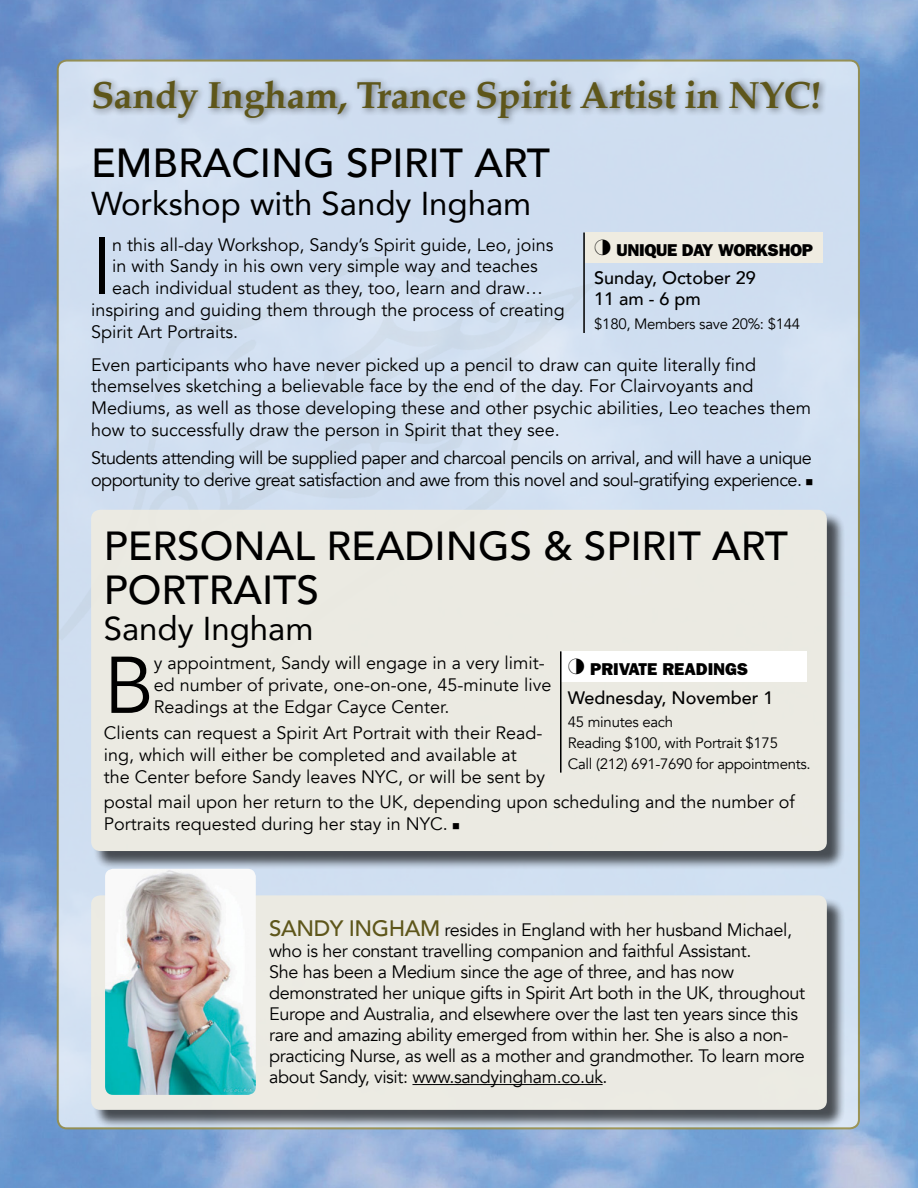
<style>
.page{position:relative;width:918px;height:1188px;background:#fff}
.page>*{position:absolute;margin:0;border:0;box-sizing:border-box;transform-origin:0 0}
.t1{font:79.5px "Avenir";color:#000}
.Headline2{font:500 40.5px/43.5px "Avenir";color:#000}
.t2{font:700 37.5px "Palatino";color:#5e561a}
.Headline2-2{font:33px "Avenir";color:#000}
.t3{font:18px/21.8px "Avenir";color:#000}
.t4{font:18px/21px "Avenir";letter-spacing:-.02em;color:#000}
.t5{font:18px/21.8px "Avenir";letter-spacing:-.03em;color:#000}
.Date{font:500 18px/20.2px "Avenir";color:#000}
.Date-2{font:800 17.25px "Franklin Gothic";letter-spacing:-.02em;color:#000}
.Date-3{font:800 17.25px "Franklin Gothic";color:#000}
.t6{font:15px "Avenir";letter-spacing:-.02em;color:#000}
.s1{font-family:"Weather";font-weight:400}
.s2{font-weight:500;font-size:22.35px;color:#5e561a}
</style>
<div class="page">
<img style="left:0;top:0;width:918px;height:1188px">
<div style="left:58px;top:61px;width:801px;height:1067px;background:#cfdef0;border-radius:9px"></div>
<img style="left:94px;top:258px;width:501px;height:254px">
<div style="left:93px;top:512px;width:753px;height:358px;background:#000;opacity:.75"></div>
<div style="left:91px;top:510px;width:736px;height:341px;background:#efece1;border-radius:9px"></div>
<div style="left:562px;top:651px;width:245px;height:31px;background:#fff"></div>
<div style="left:586px;top:233px;width:237px;height:30px;background:#efece1"></div>
<hr style="left:560px;top:651px;width:2px;height:122px;background:#000">
<hr style="left:583px;top:233px;width:2px;height:100px;background:#000">
<div style="left:89px;top:75px;width:739px;height:51px;background:#000;opacity:.5"></div>
<div style="left:93px;top:897px;width:753px;height:232px;background:#000;opacity:.75"></div>
<div style="left:91px;top:895px;width:736px;height:215px;background:#efece1;border-radius:9px"></div>
<hr style="left:412px;top:1084px;width:191px;height:1px;background:#000">
<img style="left:105px;top:869px;width:151px;height:226px">
<p class="t2" style="left:91px;top:63px;width:733px">Sandy Ingham, Trance Spirit Artist in NYC!</p>
<p class="Headline2" style="left:91px;top:139px;width:461px">EMBRACING SPIRIT ART</p>
<p class="Headline2-2" style="left:91px;top:177px;width:442px">Workshop with Sandy Ingham</p>
<p class="t1" style="left:91px;top:219px;width:22px">I</p>
<p class="t3" style="left:112px;top:234px;width:443px">n this all-day Workshop, Sandy’s Spirit guide, Leo, joins</p>
<p class="t3" style="left:112px;top:256px;width:427px">in with Sandy in his own very simple way and teaches</p>
<p class="t3" style="left:112px;top:277px;width:433px">each individual student as they, too, learn and draw…</p>
<p class="t3" style="left:91px;top:299px;width:475px">inspiring and guiding them through the process of creating</p>
<p class="t3" style="left:91px;top:321px;width:149px">Spirit Art Portraits.</p>
<p class="Date-2" style="left:594px;top:240px;width:220px"><span class="s1">*</span> UNIQUE DAY WORKSHOP</p>
<p class="Date" style="left:594px;top:267px;width:163px">Sunday, October 29<br>11 am - 6 pm</p>
<p class="t6" style="left:594px;top:315px;width:207px">$180, Members save 20%: $144</p>
<p class="t3" style="left:91px;top:354px;width:722px">Even participants who have never picked up a pencil to draw can quite literally find themselves sketching a believable face by the end of the day. For Clairvoyants and Mediums, as well as those developing these and other psychic abilities, Leo teaches them how to successfully draw the person in Spirit that they see.</p>
<p class="t5" style="left:91px;top:448px;width:724px">Students attending will be supplied paper and charcoal pencils on arrival, and will have a unique opportunity to derive great satisfaction and awe from this novel and soul-gratifying experience. ■</p>
<p class="Headline2" style="left:104px;top:522px;width:686px">PERSONAL READINGS &amp; SPIRIT ART<br>PORTRAITS</p>
<p class="Headline2-2" style="left:104px;top:602px;width:211px">Sandy Ingham</p>
<p class="t1" style="left:104px;top:638px;width:52px">B</p>
<p class="t3" style="left:154px;top:653px;width:399px">y appointment, Sandy will engage in a very limit&shy;ed number of private, one-on-one, 45-minute live<br>Readings at the Edgar Cayce Center.</p>
<p class="t3" style="left:104px;top:723px;width:443px">Clients can request a Spirit Art Portrait with their Read&shy;ing, which will either be completed and available at the Center before Sandy leaves NYC, or will be sent by</p>
<p class="Date-3" style="left:568px;top:659px;width:182px"><span class="s1">*</span> PRIVATE READINGS</p>
<p class="Date" style="left:568px;top:687px;width:207px">Wednesday, November 1</p>
<p class="t6" style="left:568px;top:713px;width:107px">45 minutes each</p>
<p class="t6" style="left:568px;top:734px;width:212px">Reading $100, with Portrait $175</p>
<p class="t6" style="left:568px;top:755px;width:244px">Call (212) 691-7690 for appointments.</p>
<p class="t3" style="left:104px;top:792px;width:693px">postal mail upon her return to the UK, depending upon scheduling and the number of<br>Portraits requested during her stay in NYC. ■</p>
<p class="t4" style="left:269px;top:920px;width:537px"><span class="s2">SANDY INGHAM</span> resides in England with her husband Michael, who is her constant travelling companion and faithful Assistant.<br>She has been a Medium since the age of three, and has now demonstrated her unique gifts in Spirit Art both in the UK, throughout Europe and Australia, and elsewhere over the last ten years since this rare and amazing ability emerged from within her. She is also a non&shy;practicing Nurse, as well as a mother and grandmother. To learn more about Sandy, visit: www.sandyingham.co.uk.</p>
</div>
